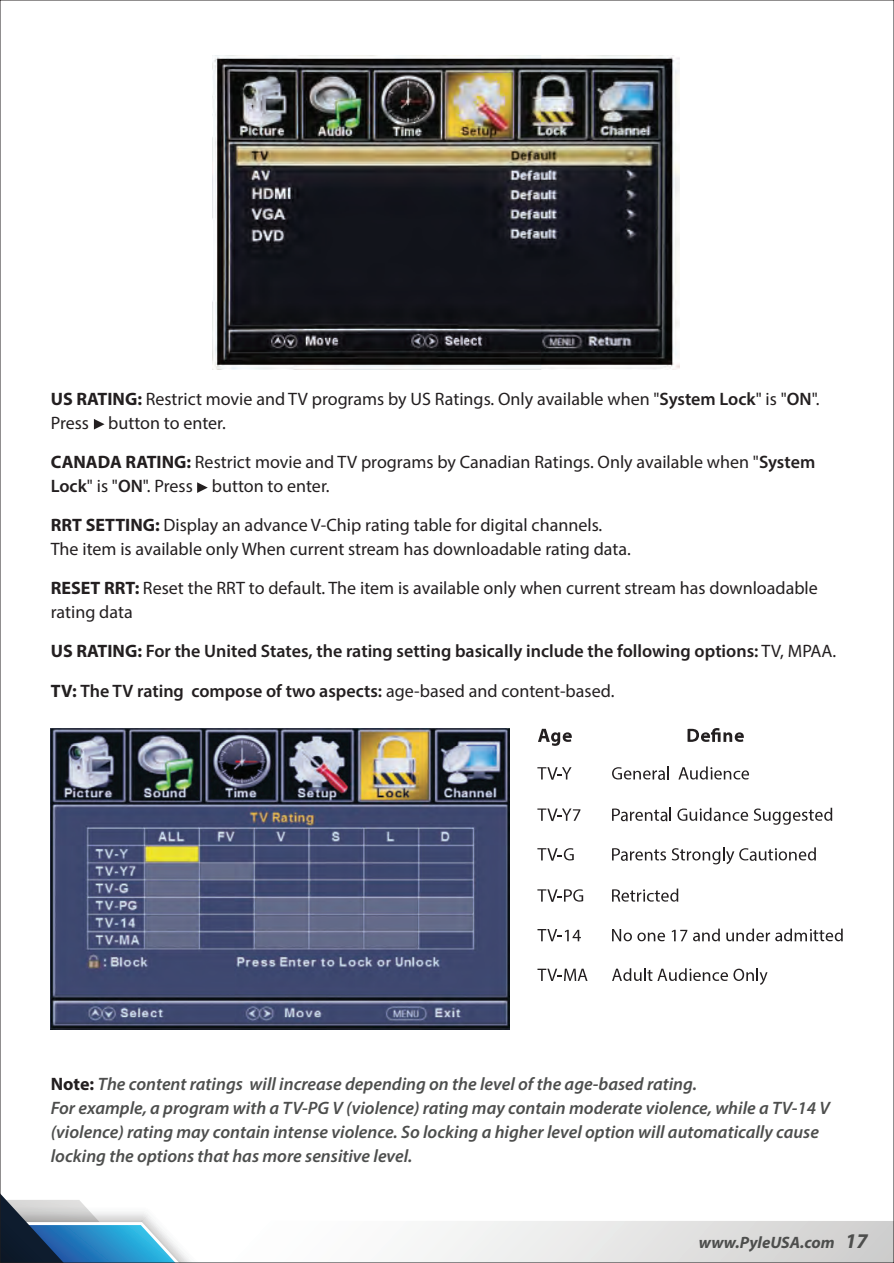
<style>
.page{position:relative;width:894px;height:1263px;background:#fff}
.page>*{position:absolute;margin:0;border:0;box-sizing:border-box;transform-origin:0 0}
.t1{font:18px/24px "Myriad Pro";color:#231f20}
.t2{font:italic 600 18px/24px "Myriad Pro";color:#4d4e4d}
.t3{font:600 18px/39px "Myriad Pro";color:#231f20}
.t4{font:italic 700 16.5px "Myriad Pro";color:#4d4e4d}
.s1{font-weight:700}
.s2{font-weight:600}
.s3{font-weight:400}
.s4{font-weight:700;font-style:normal;color:#231f20}
.s5{font-size:21px}
</style>
<div class="page">
<svg style="left:2px;top:1195px;width:889px;height:66px"></svg>
<img style="left:51px;top:728px;width:458px;height:301px">
<svg style="left:538px;top:729px;width:33px;height:17px"></svg>
<svg style="left:687px;top:728px;width:56px;height:14px"></svg>
<svg style="left:537px;top:767px;width:34px;height:13px"></svg>
<svg style="left:612px;top:766px;width:56px;height:14px"></svg>
<svg style="left:678px;top:766px;width:70px;height:13px"></svg>
<svg style="left:537px;top:808px;width:43px;height:13px"></svg>
<svg style="left:612px;top:807px;width:59px;height:14px"></svg>
<svg style="left:677px;top:807px;width:70px;height:14px"></svg>
<svg style="left:753px;top:807px;width:78px;height:17px"></svg>
<svg style="left:537px;top:848px;width:36px;height:13px"></svg>
<svg style="left:612px;top:848px;width:53px;height:13px"></svg>
<svg style="left:671px;top:847px;width:144px;height:17px"></svg>
<svg style="left:537px;top:889px;width:46px;height:13px"></svg>
<svg style="left:612px;top:888px;width:66px;height:13px"></svg>
<svg style="left:537px;top:929px;width:43px;height:12px"></svg>
<svg style="left:612px;top:929px;width:19px;height:12px"></svg>
<svg style="left:637px;top:932px;width:27px;height:9px"></svg>
<svg style="left:671px;top:928px;width:48px;height:13px"></svg>
<svg style="left:726px;top:928px;width:43px;height:13px"></svg>
<svg style="left:775px;top:928px;width:67px;height:13px"></svg>
<svg style="left:537px;top:968px;width:50px;height:13px"></svg>
<svg style="left:612px;top:968px;width:115px;height:13px"></svg>
<svg style="left:733px;top:968px;width:34px;height:17px"></svg>
<svg style="left:94px;top:419px;width:10px;height:10px"></svg>
<svg style="left:197px;top:482px;width:11px;height:11px"></svg>
<img style="left:212px;top:56px;width:466px;height:314px">
<p class="t1" style="left:51px;top:387px;width:769px"><span class="s1">US RATING:</span> Restrict movie and TV programs by US Ratings. Only available when "<span class="s2">System Lock</span>" is "<span class="s2">ON</span>".<br>Press button to enter.</p>
<p class="t1" style="left:51px;top:450px;width:765px"><span class="s1">CANADA RATING:</span> Restrict movie and TV programs by Canadian Ratings. Only available when "<span class="s2">System<br>Lock</span>" is "<span class="s2">ON</span>". Press button to enter.</p>
<p class="t1" style="left:51px;top:513px;width:581px"><span class="s1">RRT SETTING:</span> Display an advance V-Chip rating table for digital channels.<br>The item is available only When current stream has downloadable rating data.</p>
<p class="t1" style="left:51px;top:576px;width:768px"><span class="s1">RESET RRT:</span> Reset the RRT to default. The item is available only when current stream has downloadable rating data</p>
<p class="t3" style="left:51px;top:631px;width:786px"><span class="s1">US RATING:</span> For the United States, the rating setting basically include the following options: <span class="s3">TV, MPAA.<br></span><span class="s1">TV:</span> The TV rating compose of two aspects: <span class="s3">age-based and content-based.</span></p>
<p class="t2" style="left:51px;top:1071px;width:780px"><span class="s4">Note:</span> The content ratings will increase depending on the level of the age-based rating.<br>For example, a program with a TV-PG V (violence) rating may contain moderate violence, while a TV-14 V (violence) rating may contain intense violence. So locking a higher level option will automatically cause locking the options that has more sensitive level.</p>
<p class="t4" style="left:698px;top:1231px;width:170px">www.PyleUSA.com <span class="s5">17</span></p>
</div>
